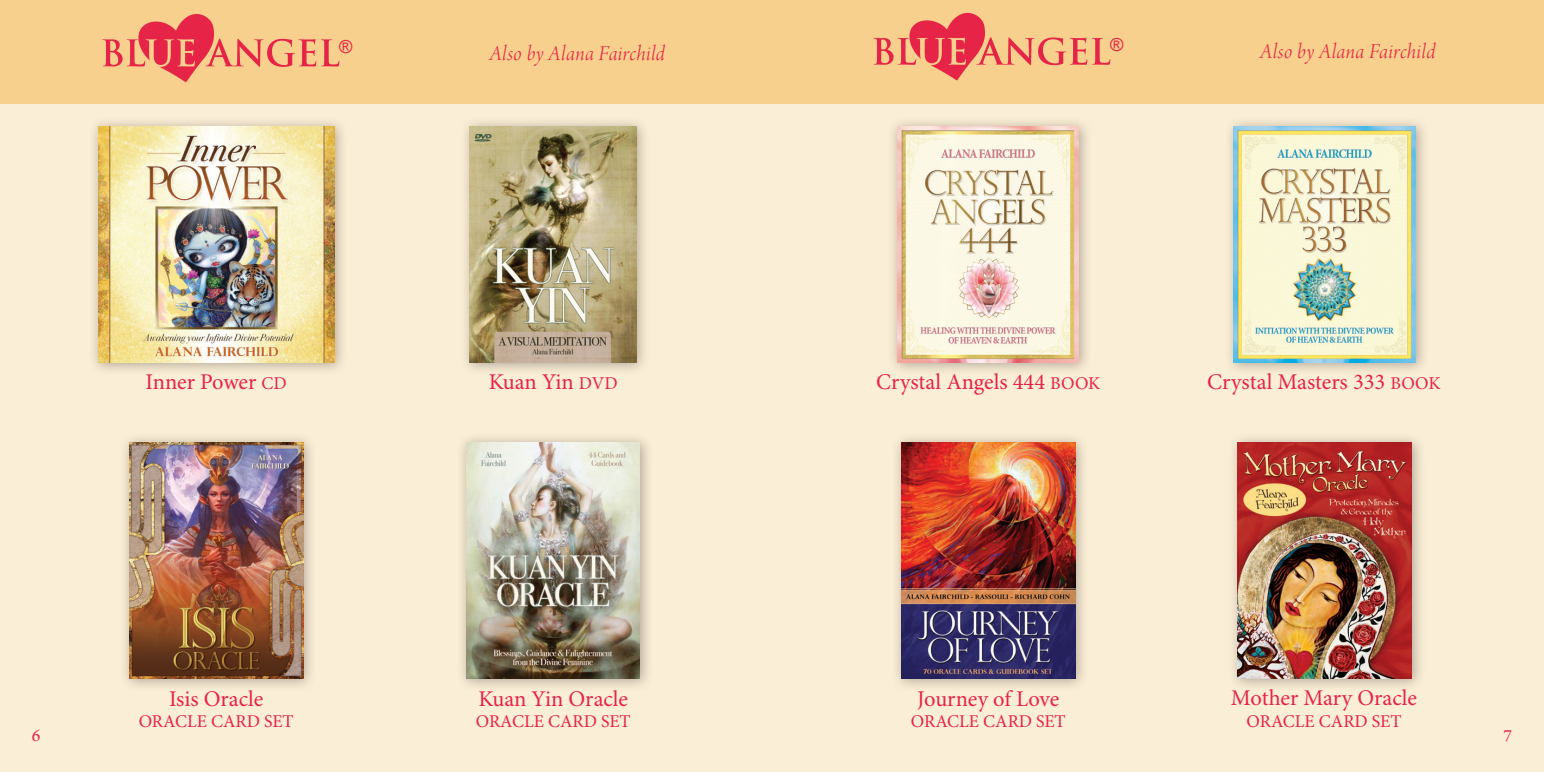
<style>
.page{position:relative;width:1544px;height:772px;background:#fff}
.page>*{position:absolute;margin:0;border:0;box-sizing:border-box;transform-origin:0 0}
.t1{font:22.5px "Minion Pro";color:#e62448}
.t2{font:22.5px "Arno Pro Light Italic Display";letter-spacing:.02em;color:#e62448}
.t3{font:18px "Minion Pro";color:#e62448}
.t4{font:18px "Arno Pro";color:#e62448}
.t5{font:18px "Arial";color:#e62448}
.s1{font-size:18px}
</style>
<div class="page">
<div style="left:0;top:0;width:1543px;height:772px;background:#fbeed6"></div>
<div style="left:88px;top:116px;width:261px;height:261px;background:#231f20;opacity:.35"></div>
<img style="left:98px;top:126px;width:236px;height:236px">
<div style="left:459px;top:116px;width:192px;height:261px;background:#231f20;opacity:.35"></div>
<img style="left:470px;top:126px;width:166px;height:236px">
<div style="left:119px;top:432px;width:198px;height:260px;background:#231f20;opacity:.35"></div>
<img style="left:129px;top:442px;width:174px;height:236px">
<div style="left:456px;top:432px;width:198px;height:260px;background:#231f20;opacity:.35"></div>
<img style="left:466px;top:442px;width:174px;height:236px">
<div style="left:887px;top:116px;width:205px;height:261px;background:#231f20;opacity:.35"></div>
<img style="left:897px;top:126px;width:181px;height:236px">
<div style="left:1223px;top:116px;width:206px;height:261px;background:#231f20;opacity:.35"></div>
<img style="left:1234px;top:126px;width:181px;height:236px">
<div style="left:891px;top:432px;width:198px;height:260px;background:#231f20;opacity:.35"></div>
<img style="left:901px;top:442px;width:174px;height:236px">
<div style="left:1227px;top:432px;width:198px;height:260px;background:#231f20;opacity:.35"></div>
<img style="left:1238px;top:442px;width:173px;height:236px">
<div style="left:0;top:0;width:1543px;height:103px;background:#f6d08c"></div>
<svg style="left:873px;top:12px;width:238px;height:69px"></svg>
<svg style="left:102px;top:14px;width:238px;height:69px"></svg>
<p class="t5" style="left:1110px;top:33px;width:15px">®</p>
<p class="t5" style="left:339px;top:35px;width:15px">®</p>
<p class="t2" style="left:490px;top:40px;width:177px">Also by Alana Fairchild</p>
<p class="t2" style="left:1260px;top:39px;width:177px">Also by Alana Fairchild</p>
<p class="t1" style="left:145px;top:369px;width:143px">Inner Power <span class="s1">CD</span></p>
<p class="t1" style="left:489px;top:369px;width:130px">Kuan Yin <span class="s1">DVD</span></p>
<p class="t1" style="left:876px;top:369px;width:226px">Crystal Angels 444 <span class="s1">BOOK</span></p>
<p class="t1" style="left:1207px;top:368px;width:235px">Crystal Masters 333 <span class="s1">BOOK</span></p>
<p class="t1" style="left:1231px;top:685px;width:187px">Mother Mary Oracle</p>
<p class="t3" style="left:1246px;top:710px;width:156px">ORACLE CARD SET</p>
<p class="t1" style="left:169px;top:685px;width:96px">Isis Oracle</p>
<p class="t3" style="left:139px;top:711px;width:156px">ORACLE CARD SET</p>
<p class="t1" style="left:478px;top:685px;width:151px">Kuan Yin Oracle</p>
<p class="t3" style="left:476px;top:711px;width:156px">ORACLE CARD SET</p>
<p class="t1" style="left:917px;top:685px;width:144px">Journey of Love</p>
<p class="t3" style="left:910px;top:711px;width:156px">ORACLE CARD SET</p>
<p class="t4" style="left:32px;top:725px;width:10px">6</p>
<p class="t4" style="left:1503px;top:725px;width:10px">7</p>
</div>
